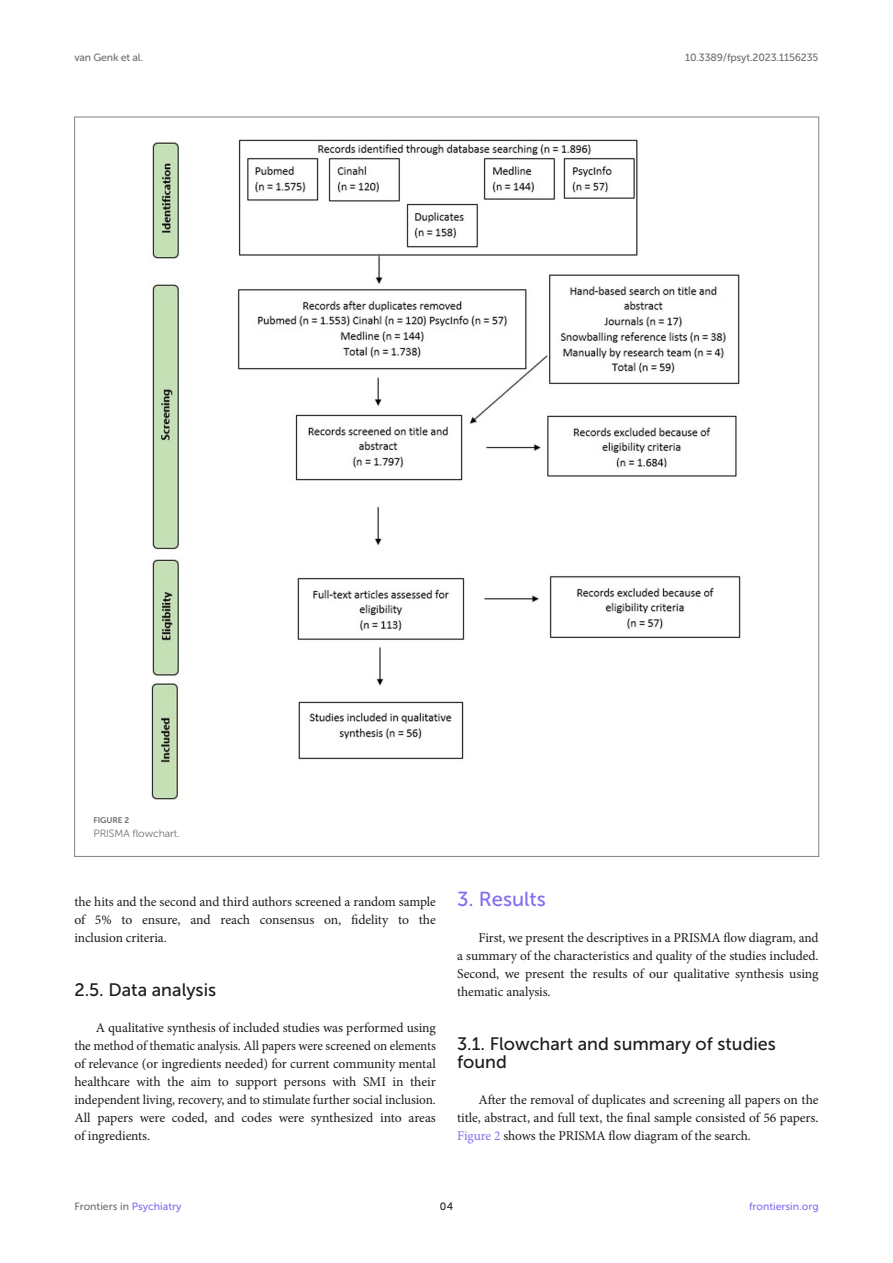
<style>
.page{position:relative;width:893px;height:1263px;background:#fff}
.page>*{position:absolute;margin:0;border:0;box-sizing:border-box;transform-origin:0 0}
.HEAD_1{font:20.25px "Museo Sans 500";color:#856df0}
.HEAD_2{font:18px/18px "Museo Sans 500";color:#1b1c1b}
.TEXT_FLUSH{font:13.5px/18px "Minion Pro";letter-spacing:-.005em;color:#1b1c1b;text-align:justify}
.t1{font:10.5px "Museo Sans 500";letter-spacing:-.015em;color:#706f70}
.FIG_LEG{font:10.5px "Museo Sans 300";letter-spacing:-.01em;color:#706f70}
.t2{font:10.5px "Museo Sans 500";color:#856df0}
.t3{font:10.5px "Museo Sans 500";color:#1b1c1b}
.FIG_HD{font:8.25px "Museo Sans 700";letter-spacing:-.01em;color:#706f70}
.s1{color:#856df0}
</style>
<div class="page">
<img style="left:151px;top:139px;width:590px;height:661px">
<p class="t1" style="left:74px;top:51px;width:70px">van Genk et al.</p>
<p class="t1" style="left:685px;top:51px;width:135px">10.3389/fpsyt.2023.1156235</p>
<p class="FIG_HD" style="left:94px;top:816px;width:37px">FIGURE 2</p>
<p class="FIG_LEG" style="left:94px;top:827px;width:88px">PRISMA flowchart.</p>
<p class="TEXT_FLUSH" style="left:74px;top:893px;width:363px">the hits and the second and third authors screened a random sample of 5% to ensure, and reach consensus on, fidelity to the inclusion criteria.</p>
<p class="HEAD_2" style="left:74px;top:981px;width:143px">2.5. Data analysis</p>
<p class="TEXT_FLUSH" style="left:74px;top:1019px;width:363px;text-indent:21px">A qualitative synthesis of included studies was performed using the method of thematic analysis. All papers were screened on elements of relevance (or ingredients needed) for current community mental healthcare with the aim to support persons with SMI in their independent living, recovery, and to stimulate further social inclusion.<br>All papers were coded, and codes were synthesized into areas of ingredients.</p>
<p class="HEAD_1" style="left:457px;top:888px;width:90px">3. Results</p>
<p class="TEXT_FLUSH" style="left:457px;top:929px;width:363px;text-indent:21px">First, we present the descriptives in a PRISMA flow diagram, and a summary of the characteristics and quality of the studies included.<br>Second, we present the results of our qualitative synthesis using thematic analysis.</p>
<p class="HEAD_2" style="left:457px;top:1035px;width:320px">3.1. Flowchart and summary of studies found</p>
<p class="TEXT_FLUSH" style="left:457px;top:1091px;width:363px;text-indent:21px">After the removal of duplicates and screening all papers on the title, abstract, and full text, the final sample consisted of 56 papers.<br><span class="s1">Figure 2</span> shows the PRISMA flow diagram of the search.</p>
<p class="t1" style="left:74px;top:1200px;width:109px">Frontiers in <span class="s1">Psychiatry</span></p>
<p class="t3" style="left:440px;top:1200px;width:15px">04</p>
<p class="t2" style="left:749px;top:1200px;width:71px">frontiersin.org</p>
</div>
